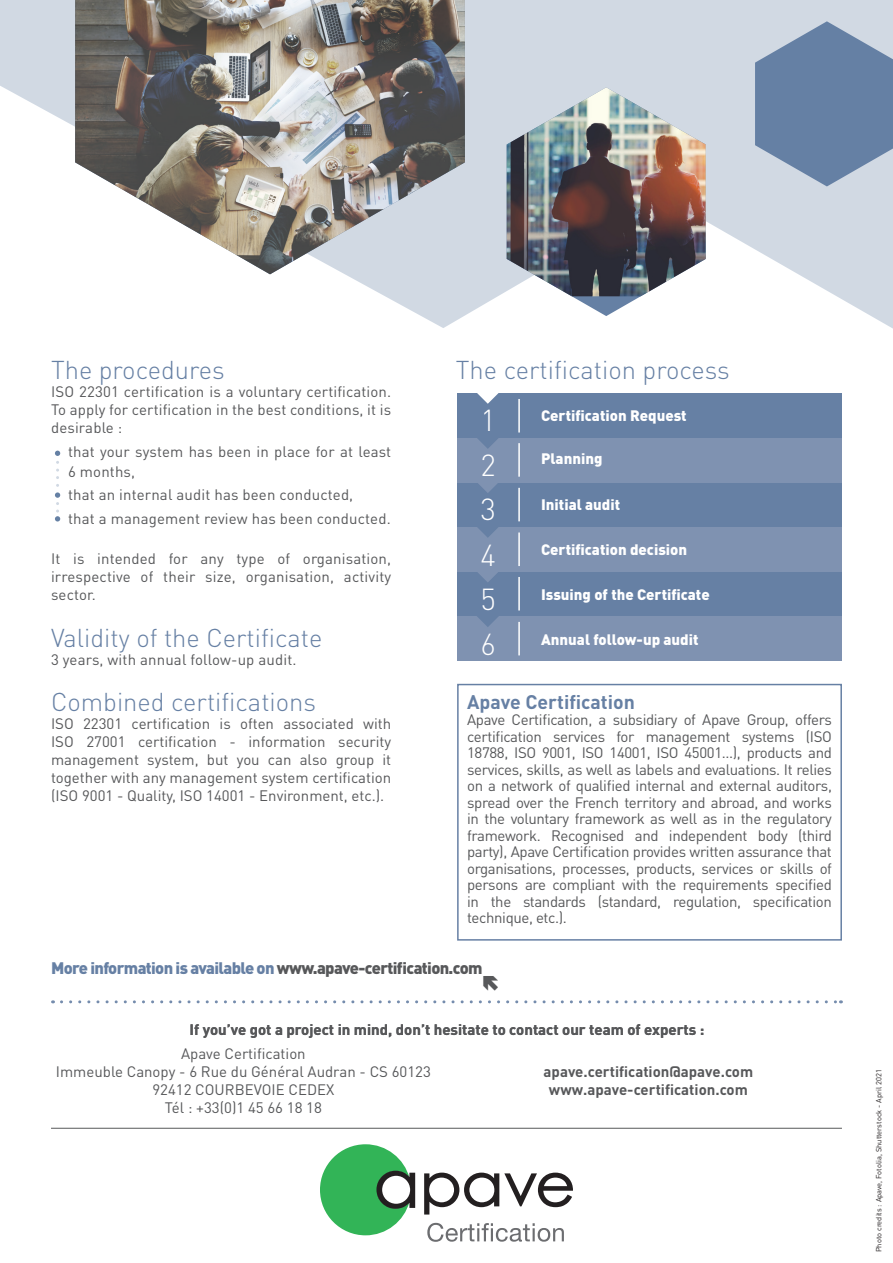
<style>
.page{position:relative;width:893px;height:1263px;background:#fff}
.page>*{position:absolute;margin:0;border:0;box-sizing:border-box;transform-origin:0 0}
.t1{font:300 30px "DIN Pro";color:#fff}
.t2{font:300 25.5px "DIN Pro";color:#6680a4}
.t3{font:700 19.5px "DIN Pro";color:#6680a4}
.t4{font:900 16.5px "DIN Pro";letter-spacing:-.04em;color:#6680a4}
.t5{font:15px/16.5px "DIN Pro";color:#57585a;text-align:justify}
.t6{font:700 15px "DIN Pro";color:#57585a}
.t7{font:900 15px "DIN Pro";color:#fff}
.t8{font:7.5px "DIN Pro";color:#231f20}
.s1{color:#57585a}
</style>
<div class="page">
<svg style="left:0;top:0;width:893px;height:329px;fill:#d1d9e3"></svg>
<svg style="left:424px;top:1172px;width:149px;height:42px"></svg>
<svg style="left:320px;top:1144px;width:95px;height:91px"></svg>
<svg style="left:427px;top:1223px;width:137px;height:19px"></svg>
<svg style="left:507px;top:296px;width:199px;height:20px"></svg>
<img style="left:507px;top:87px;width:199px;height:209px">
<img style="left:75px;top:0;width:390px;height:274px">
<svg style="left:755px;top:21px;width:138px;height:165px;background:#7e95b3"></svg>
<hr style="left:51px;top:1128px;width:791px;height:1px;background:#57585a">
<svg style="left:61px;top:1000px;width:780px;height:3px"></svg>
<div style="left:457px;top:393px;width:385px;height:246px;background:#6680a4"></div>
<div style="left:457px;top:438px;width:385px;height:44px;background:#7f92b1"></div>
<div style="left:457px;top:527px;width:385px;height:45px;background:#7f92b1"></div>
<div style="left:457px;top:617px;width:385px;height:44px;background:#7f92b1"></div>
<svg style="left:477px;top:438px;width:21px;height:11px"></svg>
<svg style="left:477px;top:393px;width:22px;height:11px"></svg>
<svg style="left:477px;top:527px;width:21px;height:11px"></svg>
<svg style="left:471px;top:616px;width:34px;height:11px"></svg>
<svg style="left:471px;top:482px;width:34px;height:11px"></svg>
<svg style="left:478px;top:572px;width:20px;height:10px"></svg>
<hr style="left:518px;top:399px;width:2px;height:33px;background:#fff">
<hr style="left:518px;top:443px;width:2px;height:34px;background:#fff">
<hr style="left:518px;top:488px;width:2px;height:33px;background:#fff">
<hr style="left:518px;top:532px;width:2px;height:34px;background:#fff">
<hr style="left:518px;top:577px;width:2px;height:33px;background:#fff">
<hr style="left:518px;top:622px;width:2px;height:33px;background:#fff">
<div style="left:457px;top:684px;width:385px;height:257px;border:2px solid #6680a4"></div>
<svg style="left:55px;top:451px;width:5px;height:70px"></svg>
<p class="t2" style="left:456px;top:352px;width:276px">The certification process</p>
<p class="t2" style="left:51px;top:353px;width:175px">The procedures</p>
<p class="t5" style="left:51px;top:382px;width:342px;line-height:18px">ISO 22301 certification is a voluntary certification.<br>To apply for certification in the best conditions, it is desirable :</p>
<p class="t5" style="left:68px;top:441px;width:325px;line-height:19.5px">that your system has been in place for at least<br>6 months,</p>
<p class="t5" style="left:68px;top:486px;width:287px">that an internal audit has been conducted,</p>
<p class="t5" style="left:68px;top:510px;width:324px">that a management review has been conducted.</p>
<p class="t5" style="left:51px;top:549px;width:342px;line-height:18px">It is intended for any type of organisation, irrespective of their size, organisation, activity sector.</p>
<p class="t2" style="left:51px;top:620px;width:273px">Validity of the Certificate</p>
<p class="t5" style="left:51px;top:650px;width:247px">3 years, with annual follow-up audit.</p>
<p class="t2" style="left:51px;top:684px;width:267px">Combined certifications</p>
<p class="t5" style="left:51px;top:714px;width:342px;line-height:18px">ISO 22301 certification is often associated with ISO 27001 certification - information security management system, but you can also group it together with any management system certification (ISO 9001 - Quality, ISO 14001 - Environment, etc.).</p>
<p class="t1" style="left:480px;top:400px;width:17px">1</p>
<p class="t1" style="left:480px;top:445px;width:17px">2</p>
<p class="t1" style="left:480px;top:489px;width:17px">3</p>
<p class="t7" style="left:541px;top:406px;width:147px">Certification Request</p>
<p class="t7" style="left:541px;top:449px;width:63px">Planning</p>
<p class="t7" style="left:541px;top:495px;width:81px">Initial audit</p>
<p class="t7" style="left:541px;top:540px;width:148px">Certification decision</p>
<p class="t1" style="left:480px;top:534px;width:17px">4</p>
<p class="t1" style="left:480px;top:578px;width:17px">5</p>
<p class="t1" style="left:480px;top:623px;width:17px">6</p>
<p class="t7" style="left:541px;top:584px;width:170px">Issuing of the Certificate</p>
<p class="t7" style="left:541px;top:629px;width:159px">Annual follow-up audit</p>
<p class="t3" style="left:467px;top:688px;width:169px">Apave Certification</p>
<p class="t5" style="left:467px;top:711px;width:366px">Apave Certification, a subsidiary of Apave Group, offers certification services for management systems (ISO 18788, ISO 9001, ISO 14001, ISO 45001...), products and services, skills, as well as labels and evaluations. It relies on a network of qualified internal and external auditors, spread over the French territory and abroad, and works in the voluntary framework as well as in the regulatory framework. Recognised and independent body (third party), Apave Certification provides written assurance that organisations, processes, products, services or skills of persons are compliant with the requirements specified in the standards (standard, regulation, specification technique, etc.).</p>
<p class="t4" style="left:51px;top:957px;width:433px">More information is available on <span class="s1">www.apave-certification.com</span></p>
<p class="t6" style="left:190px;top:1019px;width:516px">If you’ve got a project in mind, don’t hesitate to contact our team of experts :</p>
<p class="t5" style="left:56px;top:1043px;width:377px;line-height:18px;text-align:center">Apave Certification<br>Immeuble Canopy - 6 Rue du Général Audran - CS 60123<br>92412 COURBEVOIE CEDEX</p>
<p class="t5" style="left:165px;top:1098px;width:159px">Tél : +33(0)1 45 66 18 18</p>
<p class="t6" style="left:544px;top:1061px;width:211px">apave.certification@apave.com</p>
<p class="t6" style="left:549px;top:1079px;width:200px">www.apave-certification.com</p>
<p class="t8" style="left:873px;top:1252px;width:184px;rotate:-90deg">Photo credits : Apave, Fotolia, Shutterstock - April 2021</p>
</div>
